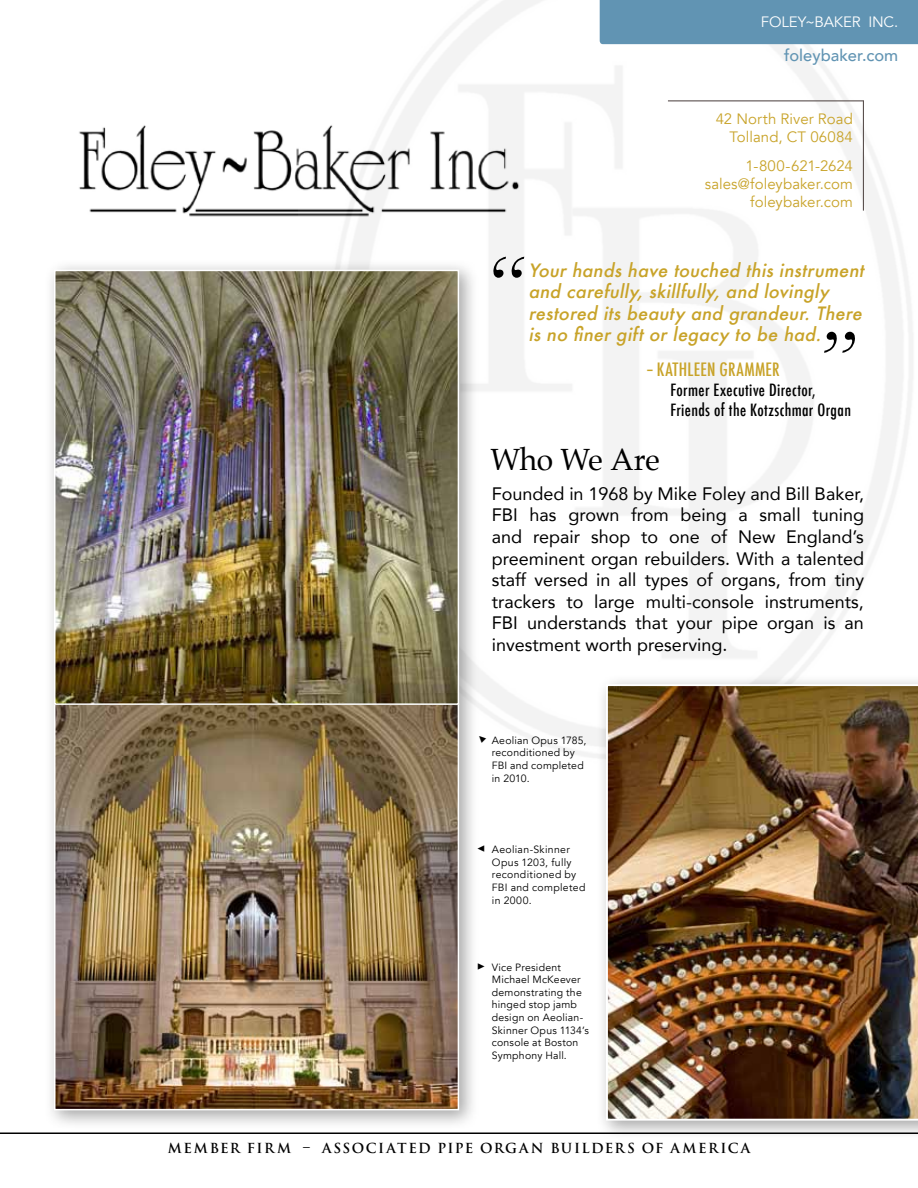
<style>
.page{position:relative;width:918px;height:1188px;background:#fff}
.page>*{position:absolute;margin:0;border:0;box-sizing:border-box;transform-origin:0 0}
.t1{font:italic 82.5px "Baskerville";color:#000}
.t2{font:30px "Palatino";letter-spacing:-.015em;color:#000}
.t3{font:18px/21.6px "Avenir";color:#000;text-align:justify}
.t4{font:italic 500 18px/21.6px "Futura";color:#c8a329}
.t5{font:500 condensed 18px "Futura";letter-spacing:.01em;color:#c8a329}
.t6{font:500 condensed 16.5px/19.8px "Futura";letter-spacing:.02em;color:#000}
.t7{font:500 16.5px "Avenir";letter-spacing:.005em;color:#6194b3}
.t8{font:15px/18px "Avenir";letter-spacing:.005em;color:#c8a329;text-align:right}
.t9{font:15px "Avenir";letter-spacing:-.01em;color:#fff}
.t10{font:700 13.5px "Trajan Pro";letter-spacing:.105em;color:#000}
.t11{font:13.5px "Minion Pro";color:#000}
.t12{font:10.5px/12.6px "Avenir";letter-spacing:.02em;color:#000}
</style>
<div class="page">
<img style="left:79px;top:125px;width:219px;height:92px">
<img style="left:298px;top:0;width:620px;height:758px">
<div style="left:600px;top:0;width:318px;height:44px;background:#6194b3"></div>
<hr style="left:668px;top:100px;width:196px;height:1px;background:#5b514f">
<hr style="left:863px;top:101px;width:1px;height:110px;background:#5b514f">
<hr style="left:0;top:1132px;width:918px;height:2px;background:#000">
<div style="left:44px;top:259px;width:435px;height:871px;background:#000;opacity:.35"></div>
<img style="left:57px;top:273px;width:399px;height:834px">
<div style="left:54px;top:703px;width:405px;height:407px;border:2px solid #fff"></div>
<div style="left:54px;top:270px;width:405px;height:435px;border:2px solid #fff"></div>
<div style="left:596px;top:674px;width:322px;height:467px;background:#000;opacity:.35"></div>
<img style="left:606px;top:684px;width:312px;height:437px">
<svg style="left:477px;top:734px;width:9px;height:9px"></svg>
<p class="t9" style="left:761px;top:13px;width:139px">Foley~Baker INC.</p>
<p class="t7" style="left:784px;top:41px;width:116px">foleybaker.com</p>
<p class="t8" style="left:716px;top:110px;width:139px">42 North River Road<br>Tolland, CT 06084</p>
<p class="t8" style="left:705px;top:157px;width:150px">1-800-621-2624 sales@foleybaker.com foleybaker.com</p>
<h1 class="t1" style="left:481px;top:232px;width:58px">“</h1>
<p class="t4" style="left:528px;top:259px;width:341px">Your hands have touched this instrument and carefully, skillfully, and lovingly restored its beauty and grandeur. There is no finer gift or legacy to be had.</p>
<h1 class="t1" style="left:814px;top:307px;width:58px">”</h1>
<p class="t5" style="left:646px;top:358px;width:135px">– Kathleen Grammer</p>
<p class="t6" style="left:670px;top:380px;width:182px">Former Executive Director,<br>Friends of the Kotzschmar Organ</p>
<h2 class="t2" style="left:490px;top:435px;width:171px">Who We Are</h2>
<p class="t3" style="left:492px;top:482px;width:374px">Founded in 1968 by Mike Foley and Bill Baker, FBI has grown from being a small tuning and repair shop to one of New England’s preeminent organ rebuilders. With a talented staff versed in all types of organs, from tiny trackers to large multi-console instruments, FBI understands that your pipe organ is an investment worth preserving.</p>
<p class="t12" style="left:492px;top:734px;width:96px">Aeolian Opus 1785, reconditioned by<br>FBI and completed in 2010.</p>
<p class="t12" style="left:492px;top:843px;width:95px">Aeolian-Skinner<br>Opus 1203, fully reconditioned by<br>FBI and completed in 2000.</p>
<p class="t11" style="left:477px;top:839px;width:10px">◀</p>
<p class="t12" style="left:492px;top:961px;width:99px">Vice President<br>Michael McKeever demonstrating the hinged stop jamb design on Aeolian-<br>Skinner Opus 1134’s console at Boston<br>Symphony Hall.</p>
<p class="t11" style="left:485px;top:976px;width:10px;rotate:-180deg">◀</p>
<p class="t10" style="left:168px;top:1139px;width:586px">MEMBER FIRM – ASSOCIATED PIPE ORGAN BUILDERS OF AMERICA</p>
</div>
